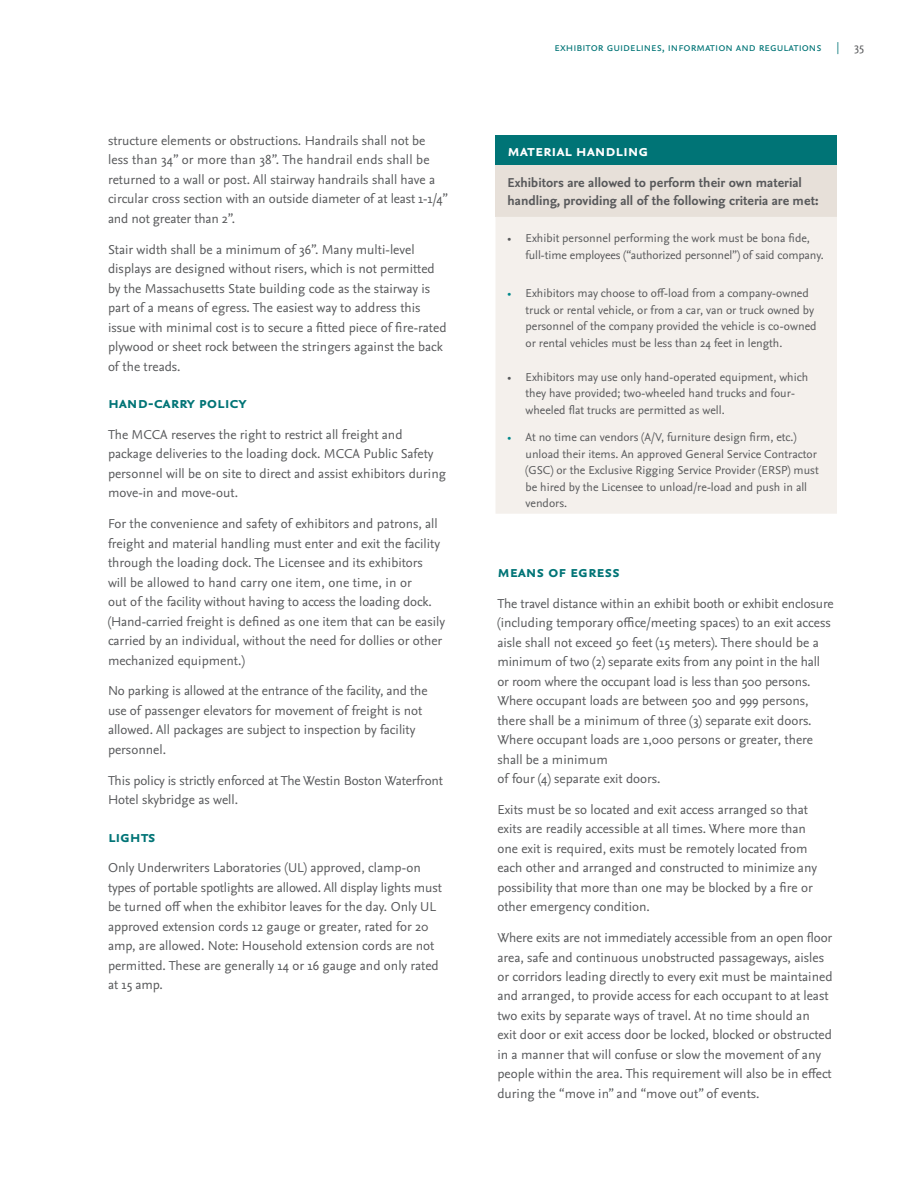
<style>
.page{position:relative;width:918px;height:1188px;background:#fff}
.page>*{position:absolute;margin:0;border:0;box-sizing:border-box;transform-origin:0 0}
.t1{font:700 16.5px "Nexus Sans Pro";letter-spacing:-.01em;color:#007476}
.t2{font:700 16.5px "Nexus Sans Pro";letter-spacing:-.01em;color:#fff}
.t3{font:13.5px/19.5px "Nexus Sans Pro";color:#58595b}
.t4{font:700 13.5px/18px "Nexus Sans Pro";color:#58595b}
.t5{font:12px/16.5px "Nexus Sans Pro";color:#58595b}
.t6{font:12px "Nexus Sans Pro";color:#007476}
.s1{color:#007476}
.s2{color:#00888b}
</style>
<div class="page">
<div style="left:496px;top:135px;width:341px;height:31px;background:#007476"></div>
<div style="left:496px;top:166px;width:341px;height:51px;background:#e7e0d9"></div>
<div style="left:496px;top:217px;width:341px;height:297px;background:#f4f0ec"></div>
<p class="t3" style="left:108px;top:130px;width:342px">structure elements or obstructions. Handrails shall not be less than 34” or more than 38”. The handrail ends shall be returned to a wall or post. All stairway handrails shall have a circular cross section with an outside diameter of at least 1-1/4” and not greater than 2”.</p>
<p class="t3" style="left:108px;top:239px;width:340px">Stair width shall be a minimum of 36”. Many multi-level displays are designed without risers, which is not permitted by the Massachusetts State building code as the stairway is part of a means of egress. The easiest way to address this issue with minimal cost is to secure a fitted piece of fire-rated plywood or sheet rock between the stringers against the back of the treads.</p>
<p class="t1" style="left:108px;top:390px;width:140px">hand-carry policy</p>
<p class="t3" style="left:108px;top:424px;width:340px">The MCCA reserves the right to restrict all freight and package deliveries to the loading dock. MCCA Public Safety personnel will be on site to direct and assist exhibitors during move-in and move-out.</p>
<p class="t3" style="left:108px;top:513px;width:339px">For the convenience and safety of exhibitors and patrons, all freight and material handling must enter and exit the facility through the loading dock. The Licensee and its exhibitors will be allowed to hand carry one item, one time, in or<br>out of the facility without having to access the loading dock. (Hand-carried freight is defined as one item that can be easily carried by an individual, without the need for dollies or other mechanized equipment.)</p>
<p class="t3" style="left:108px;top:680px;width:321px">No parking is allowed at the entrance of the facility, and the use of passenger elevators for movement of freight is not allowed. All packages are subject to inspection by facility personnel.</p>
<p class="t3" style="left:108px;top:770px;width:336px">This policy is strictly enforced at The Westin Boston Waterfront<br>Hotel skybridge as well.</p>
<p class="t1" style="left:108px;top:824px;width:49px">lights</p>
<p class="t3" style="left:108px;top:857px;width:335px">Only Underwriters Laboratories (UL) approved, clamp-on types of portable spotlights are allowed. All display lights must be turned off when the exhibitor leaves for the day. Only UL approved extension cords 12 gauge or greater, rated for 20 amp, are allowed. Note: Household extension cords are not permitted. These are generally 14 or 16 gauge and only rated at 15 amp.</p>
<p class="t6" style="left:555px;top:38px;width:268px">exhibitor guidelines, information and regulations</p>
<p class="t5" style="left:837px;top:38px;width:29px"><span class="s1">|</span> 35</p>
<p class="t2" style="left:508px;top:139px;width:142px">material handling</p>
<p class="t4" style="left:508px;top:173px;width:312px">Exhibitors are allowed to perform their own material handling, providing all of the following criteria are met:</p>
<p class="t5" style="left:526px;top:229px;width:300px;text-indent:-18px">• Exhibit personnel performing the work must be bona fide, full-time employees (“authorized personnel”) of said company.</p>
<p class="t5" style="left:526px;top:284px;width:293px;text-indent:-18px"><span class="s2">•</span> Exhibitors may choose to off-load from a company-owned truck or rental vehicle, or from a car, van or truck owned by personnel of the company provided the vehicle is co-owned or rental vehicles must be less than 24 feet in length.</p>
<p class="t5" style="left:526px;top:368px;width:284px;text-indent:-18px">• Exhibitors may use only hand-operated equipment, which they have provided; two-wheeled hand trucks and four&shy;wheeled flat trucks are permitted as well.</p>
<p class="t5" style="left:526px;top:428px;width:295px;text-indent:-18px"><span class="s2">•</span> At no time can vendors (A/V, furniture design firm, etc.) unload their items. An approved General Service Contractor (GSC) or the Exclusive Rigging Service Provider (ERSP) must be hired by the Licensee to unload/re-load and push in all vendors.</p>
<p class="t1" style="left:497px;top:559px;width:124px">means of egress</p>
<p class="t3" style="left:497px;top:593px;width:338px">The travel distance within an exhibit booth or exhibit enclosure (including temporary office/meeting spaces) to an exit access aisle shall not exceed 50 feet (15 meters). There should be a minimum of two (2) separate exits from any point in the hall or room where the occupant load is less than 500 persons.<br>Where occupant loads are between 500 and 999 persons, there shall be a minimum of three (3) separate exit doors.<br>Where occupant loads are 1,000 persons or greater, there shall be a minimum<br>of four (4) separate exit doors.</p>
<p class="t3" style="left:497px;top:799px;width:321px">Exits must be so located and exit access arranged so that exits are readily accessible at all times. Where more than one exit is required, exits must be remotely located from each other and arranged and constructed to minimize any possibility that more than one may be blocked by a fire or other emergency condition.</p>
<p class="t3" style="left:497px;top:927px;width:337px">Where exits are not immediately accessible from an open floor area, safe and continuous unobstructed passageways, aisles or corridors leading directly to every exit must be maintained and arranged, to provide access for each occupant to at least two exits by separate ways of travel. At no time should an<br>exit door or exit access door be locked, blocked or obstructed in a manner that will confuse or slow the movement of any people within the area. This requirement will also be in effect during the “move in” and “move out” of events.</p>
</div>
